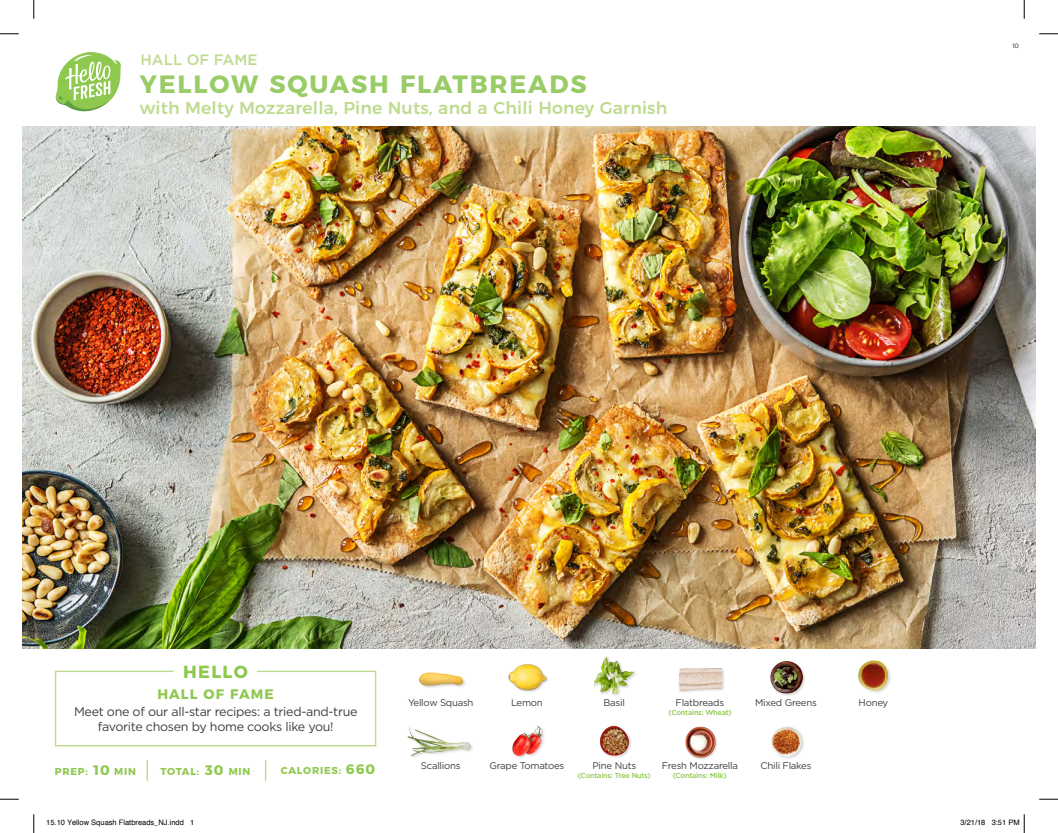
<style>
.page{position:relative;width:1058px;height:833px;background:#fff}
.page>*{position:absolute;margin:0;border:0;box-sizing:border-box;transform-origin:0 0}
.t1{font:700 25px "Montserrat";letter-spacing:.075em;color:#9c6}
.t2{font:700 17.5px "Montserrat";letter-spacing:.075em;color:#8fc84e}
.t3{font:500 17.25px "Montserrat";letter-spacing:.01em;color:#bedb8e}
.t4{font:500 15px "Gotham";color:#bedb8e}
.t5{font:700 13.75px "Montserrat";letter-spacing:.075em;color:#8fc84e}
.t6{font:12.5px/15px "Gotham";letter-spacing:-.025em;color:#3e3e3f;text-align:center}
.t7{font:700 10px "Montserrat";letter-spacing:.075em;color:#8fc84e}
.t8{font:9.62px "Gotham";letter-spacing:-.025em;color:#3e3e3f}
.t9{font:7.5px "Helvetica";color:#000}
.t10{font:500 7.25px "Gotham";letter-spacing:-.025em;color:#8fc84e}
.t11{font:6.25px "Gotham";color:#231f20}
</style>
<div class="page">
<img style="left:23px;top:126px;width:1012px;height:522px">
<svg style="left:54px;top:670px;width:323px;height:77px"></svg>
<img style="left:418px;top:672px;width:47px;height:16px">
<img style="left:407px;top:727px;width:66px;height:30px">
<div style="left:594px;top:656px;width:44px;height:41px;background:#231f20;opacity:.2"></div>
<img style="left:594px;top:656px;width:41px;height:38px">
<img style="left:599px;top:725px;width:32px;height:32px">
<div style="left:508px;top:664px;width:41px;height:29px;background:#231f20;opacity:.2"></div>
<img style="left:508px;top:664px;width:39px;height:29px">
<div style="left:511px;top:724px;width:35px;height:35px;background:#231f20;opacity:.2"></div>
<img style="left:511px;top:724px;width:35px;height:33px">
<img style="left:678px;top:668px;width:46px;height:25px">
<div style="left:684px;top:726px;width:34px;height:34px;background:#231f20;opacity:.2"></div>
<img style="left:684px;top:726px;width:34px;height:31px">
<div style="left:770px;top:660px;width:36px;height:36px;background:#231f20;opacity:.2"></div>
<img style="left:770px;top:660px;width:34px;height:35px">
<div style="left:771px;top:725px;width:34px;height:34px;background:#231f20;opacity:.2"></div>
<img style="left:771px;top:725px;width:34px;height:32px">
<img style="left:858px;top:660px;width:33px;height:33px">
<hr style="left:146px;top:760px;width:2px;height:20px;background:#bedb8e">
<svg style="left:265px;top:760px;width:1px;height:20px"></svg>
<svg style="left:55px;top:52px;width:66px;height:60px"></svg>
<svg style="left:0;top:33px;width:19px;height:2px"></svg>
<svg style="left:1039px;top:33px;width:19px;height:2px"></svg>
<svg style="left:0;top:798px;width:19px;height:2px"></svg>
<svg style="left:1039px;top:798px;width:19px;height:2px"></svg>
<svg style="left:33px;top:0;width:2px;height:19px"></svg>
<svg style="left:33px;top:814px;width:2px;height:19px"></svg>
<svg style="left:1023px;top:0;width:2px;height:19px"></svg>
<svg style="left:1023px;top:814px;width:2px;height:19px"></svg>
<h3 class="t4" style="left:140px;top:50px;width:118px">HALL OF FAME</h3>
<h1 class="t1" style="left:140px;top:64px;width:448px">YELLOW SQUASH FLATBREADS</h1>
<h3 class="t3" style="left:140px;top:94px;width:529px">with Melty Mozzarella, Pine Nuts, and a Chili Honey Garnish</h3>
<p class="t11" style="left:1012px;top:42px;width:8px">10</p>
<h2 class="t2" style="left:183px;top:657px;width:66px">HELLO</h2>
<h3 class="t5" style="left:157px;top:683px;width:118px">HALL OF FAME</h3>
<p class="t6" style="left:74px;top:703px;width:285px">Meet one of our all-star recipes: a tried-and-true favorite chosen by home cooks like you!</p>
<p class="t8" style="left:408px;top:696px;width:67px">Yellow Squash</p>
<p class="t8" style="left:511px;top:696px;width:33px">Lemon</p>
<p class="t8" style="left:603px;top:696px;width:23px">Basil</p>
<p class="t8" style="left:675px;top:696px;width:50px">Flatbreads</p>
<p class="t10" style="left:668px;top:707px;width:65px">(Contains: Wheat)</p>
<p class="t8" style="left:755px;top:696px;width:63px">Mixed Greens</p>
<p class="t8" style="left:858px;top:696px;width:31px">Honey</p>
<h3 class="t5" style="left:94px;top:759px;width:18px">10</h3>
<h3 class="t5" style="left:205px;top:759px;width:20px">30</h3>
<h3 class="t5" style="left:346px;top:758px;width:31px">660</h3>
<p class="t7" style="left:55px;top:763px;width:35px">PREP:</p>
<p class="t7" style="left:114px;top:763px;width:23px">MIN</p>
<p class="t7" style="left:161px;top:763px;width:40px">TOTAL:</p>
<p class="t7" style="left:229px;top:763px;width:23px">MIN</p>
<p class="t7" style="left:281px;top:762px;width:62px">CALORIES:</p>
<p class="t8" style="left:421px;top:759px;width:41px">Scallions</p>
<p class="t8" style="left:489px;top:759px;width:76px">Grape Tomatoes</p>
<p class="t8" style="left:592px;top:759px;width:45px">Pine Nuts</p>
<p class="t8" style="left:661px;top:759px;width:78px">Fresh Mozzarella</p>
<p class="t10" style="left:578px;top:771px;width:74px">(Contains: Tree Nuts)</p>
<p class="t10" style="left:672px;top:771px;width:55px">(Contains: Milk)</p>
<p class="t8" style="left:760px;top:759px;width:52px">Chili Flakes</p>
<p class="t9" style="left:46px;top:817px;width:149px">15.10 Yellow Squash Flatbreads_NJ.indd 1</p>
<p class="t9" style="left:960px;top:817px;width:61px">3/21/18 3:51 PM</p>
</div>
